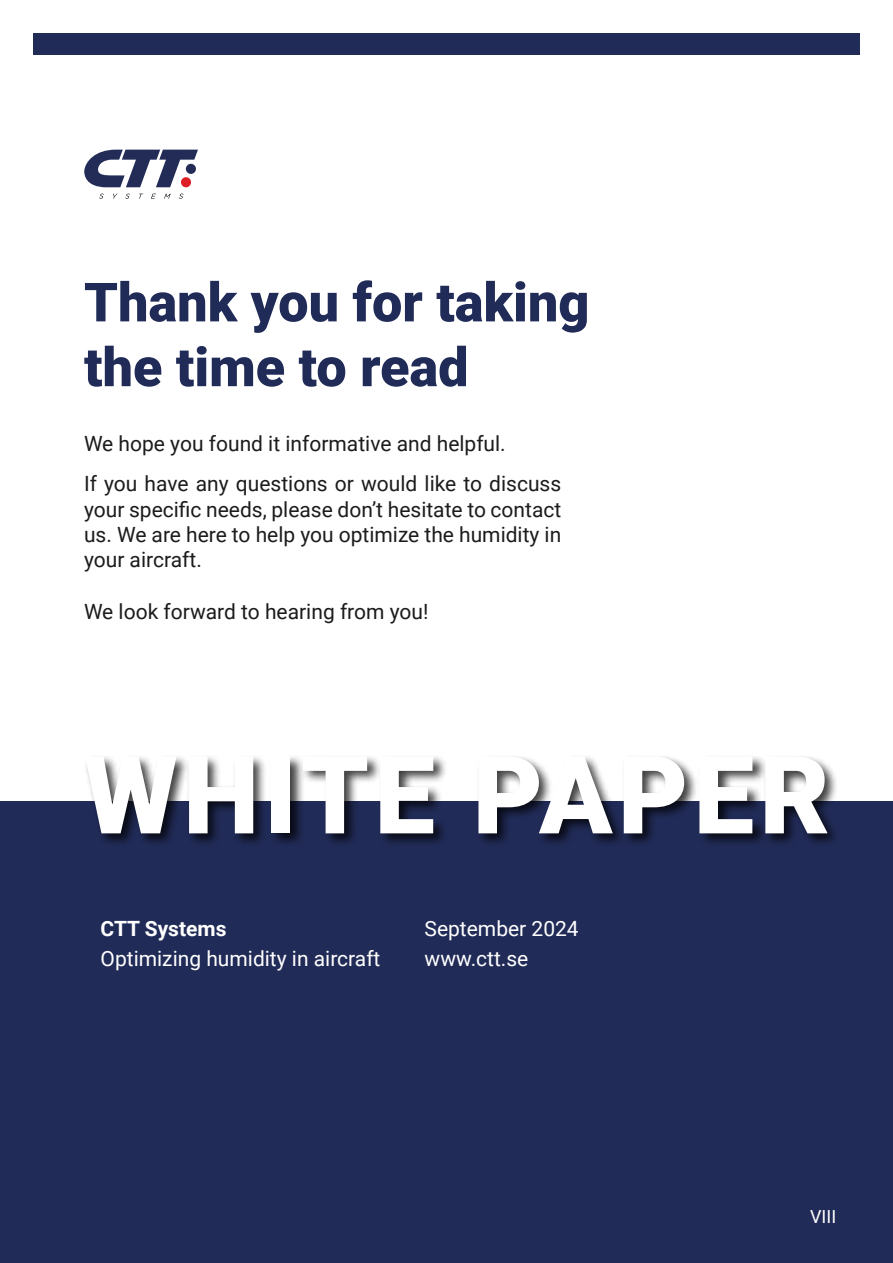
<style>
.page{position:relative;width:893px;height:1263px;background:#fff}
.page>*{position:absolute;margin:0;border:0;box-sizing:border-box;transform-origin:0 0}
.t1{font:900 108px "Roboto";letter-spacing:.05em;color:#fff}
.t2{font:900 54px/64.8px "Roboto";color:#212b57}
.t3{font:21px/25.2px "Roboto";color:#1c1c1c}
.t4{font:21px "Roboto";color:#fff}
.t5{font:700 21px "Roboto";color:#fff}
.t6{font:18px "Roboto";color:#fff}
</style>
<div class="page">
<div style="left:0;top:801px;width:893px;height:462px;background:#212b57"></div>
<div style="left:84px;top:755px;width:756px;height:91px;background:#000;opacity:.75"></div>
<svg style="left:84px;top:150px;width:114px;height:37px"></svg>
<svg style="left:99px;top:194px;width:5px;height:5px"></svg>
<svg style="left:113px;top:194px;width:5px;height:5px"></svg>
<svg style="left:125px;top:194px;width:5px;height:5px"></svg>
<svg style="left:151px;top:194px;width:5px;height:5px"></svg>
<svg style="left:164px;top:194px;width:7px;height:5px"></svg>
<svg style="left:179px;top:194px;width:5px;height:5px"></svg>
<div style="left:33px;top:33px;width:827px;height:21px;background:#212b57"></div>
<h2 class="t2" style="left:84px;top:268px;width:507px">Thank you for taking the time to read</h2>
<p class="t3" style="left:84px;top:423px;width:479px;line-height:40.2px">We hope you found it informative and helpful.<br>If you have any questions or would like to discuss</p>
<p class="t3" style="left:84px;top:496px;width:479px;text-align:justify">your specific needs, please don’t hesitate to contact us. We are here to help you optimize the humidity in your aircraft.</p>
<p class="t3" style="left:84px;top:598px;width:346px">We look forward to hearing from you!</p>
<h1 class="t1" style="left:84px;top:719px;width:747px">WHITE PAPER</h1>
<p class="t5" style="left:101px;top:914px;width:127px">CTT Systems</p>
<p class="t4" style="left:425px;top:914px;width:156px">September 2024</p>
<p class="t4" style="left:101px;top:944px;width:281px">Optimizing humidity in aircraft</p>
<p class="t4" style="left:425px;top:944px;width:105px">www.ctt.se</p>
<p class="t6" style="left:810px;top:1204px;width:28px">VIII</p>
</div>
